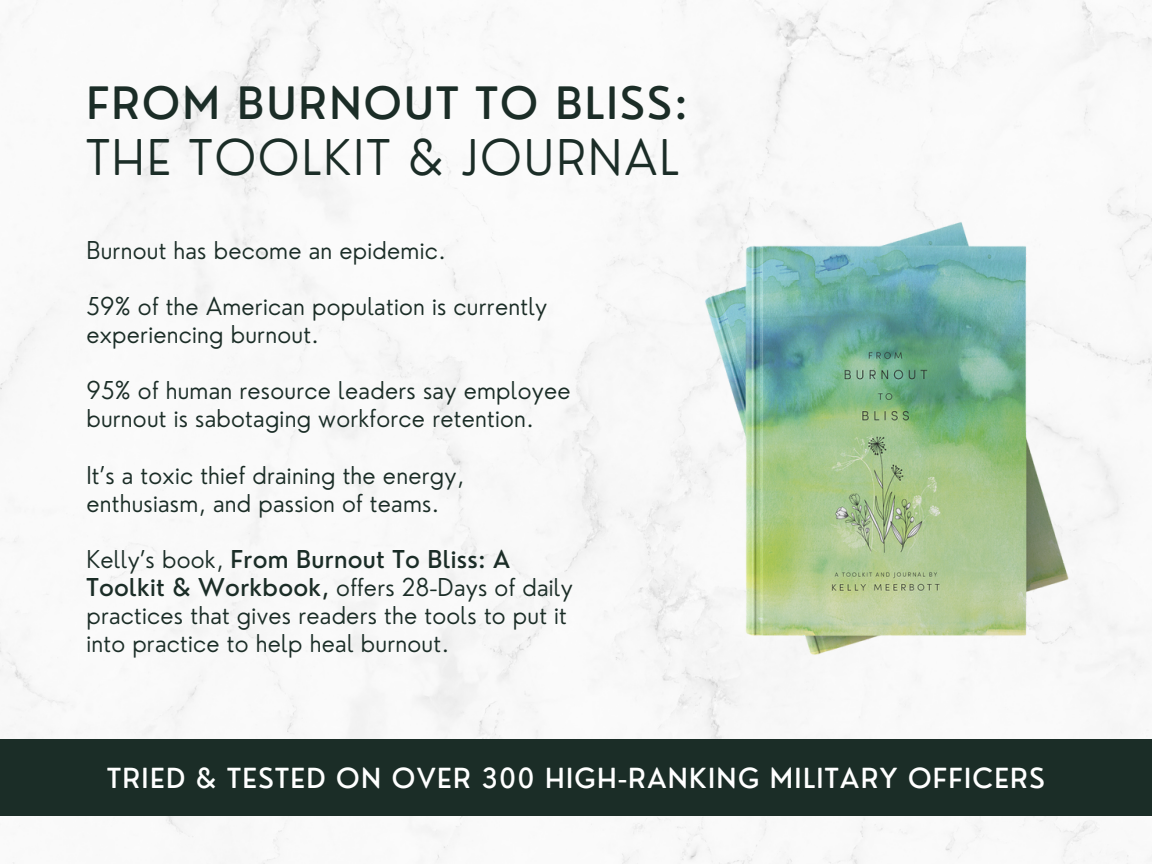
<style>
.page{position:relative;width:1152px;height:864px;background:#fff}
.page>*{position:absolute;margin:0;border:0;box-sizing:border-box;transform-origin:0 0}
.t1{font:300 48px "Nourd";letter-spacing:.05em;color:#1b2d27}
.t2{font:500 43.5px "Nourd";letter-spacing:.05em;color:#1b2d27}
.t3{font:500 27px "Nourd";letter-spacing:.05em;color:#fff}
.t4{font:300 24px/28.2px "Nourd";letter-spacing:.01em;color:#1b2d27}
.s1{font-weight:500}
</style>
<div class="page">
<img style="left:0;top:0;width:1152px;height:864px">
<img style="left:676px;top:195px;width:422px;height:492px">
<div style="left:0;top:739px;width:1152px;height:77px;background:#1b2d27"></div>
<h2 class="t2" style="left:86px;top:76px;width:603px">FROM BURNOUT TO BLISS:</h2>
<h1 class="t1" style="left:86px;top:127px;width:594px">THE TOOLKIT &amp; JOURNAL</h1>
<p class="t4" style="left:86px;top:235px;width:361px">Burnout has become an epidemic.</p>
<p class="t4" style="left:86px;top:292px;width:462px">59% of the American population is currently experiencing burnout.</p>
<p class="t4" style="left:86px;top:376px;width:486px">95% of human resource leaders say employee burnout is sabotaging workforce retention.</p>
<p class="t4" style="left:86px;top:460px;width:379px">It’s a toxic thief draining the energy, enthusiasm, and passion of teams.</p>
<p class="t4" style="left:86px;top:545px;width:488px">Kelly’s book, <span class="s1">From Burnout To Bliss: A Toolkit &amp; Workbook,</span> offers 28-Days of daily practices that gives readers the tools to put it into practice to help heal burnout.</p>
<p class="t3" style="left:107px;top:761px;width:939px">TRIED &amp; TESTED ON OVER 300 HIGH-RANKING MILITARY OFFICERS</p>
</div>
